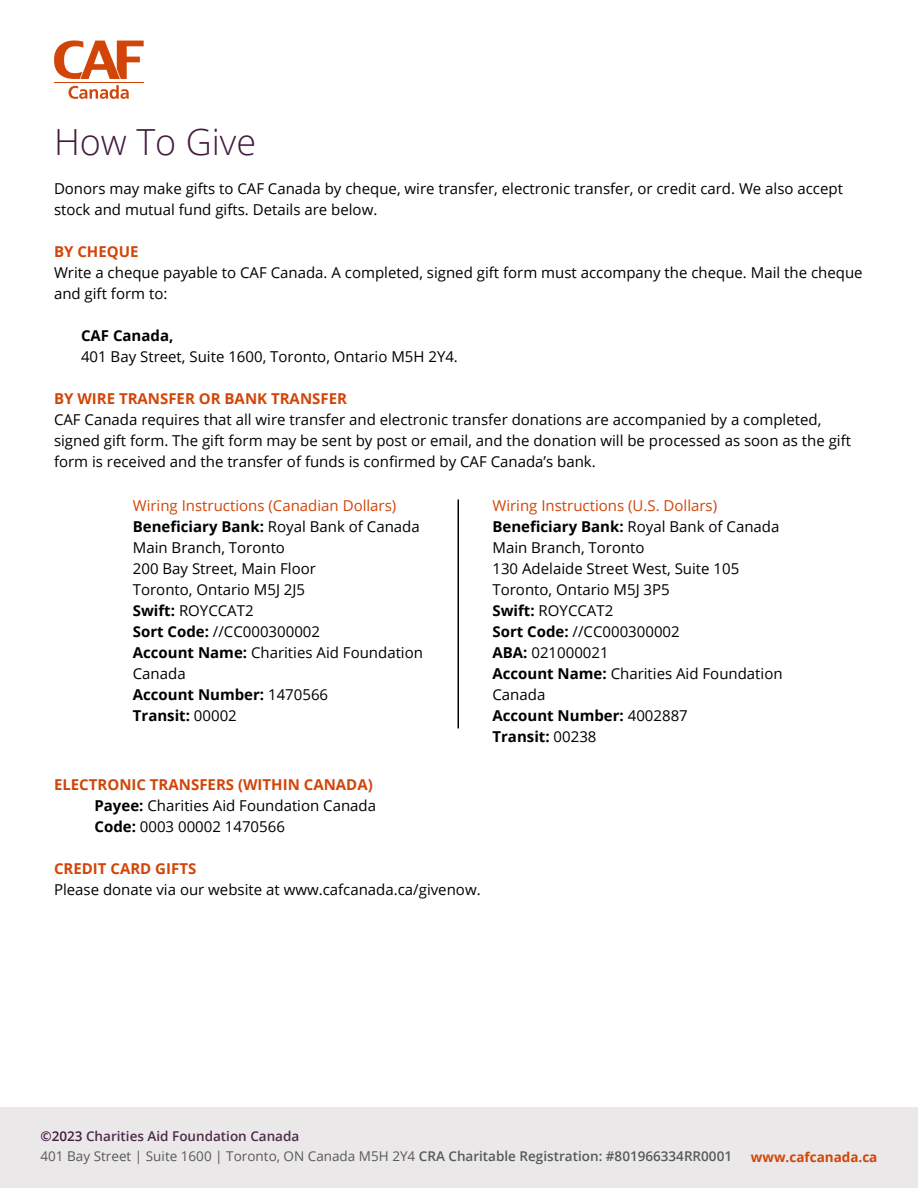
<style>
.page{position:relative;width:918px;height:1188px;background:#fff}
.page>*{position:absolute;margin:0;border:0;box-sizing:border-box;transform-origin:0 0}
.t1{font:300 36px "Open Sans";color:#421c3e}
.t2{font:15px/21px "Open Sans";color:#000}
.t3{font:700 15px "Open Sans";color:#d24508}
.t4{font:700 15px "Open Sans";color:#000}
.t5{font:13.5px/20.4px "Open Sans";color:#58595b}
.t6{font:700 13.5px "Open Sans";color:#d24508}
.s1{color:#d24508}
.s2{font-weight:700}
.s3{font-weight:700;color:#d24508}
.s4{font-weight:600;color:#421c3e}
.s5{font-weight:600;color:#4e2c49}
.s6{font-weight:600}
</style>
<div class="page">
<svg style="left:69px;top:85px;width:60px;height:14px"></svg>
<svg style="left:54px;top:41px;width:90px;height:38px"></svg>
<hr style="left:54px;top:82px;width:89px;height:1px;background:#d24508">
<div style="left:0;top:1107px;width:918px;height:81px;background:#ebe8ea"></div>
<hr style="left:458px;top:500px;width:1px;height:228px;background:#000">
<h1 class="t1" style="left:54px;top:117px;width:204px">How To Give</h1>
<p class="t2" style="left:54px;top:178px;width:791px">Donors may make gifts to CAF Canada by cheque, wire transfer, electronic transfer, or credit card. We also accept stock and mutual fund gifts. Details are below.</p>
<p class="t3" style="left:54px;top:241px;width:86px">BY CHEQUE</p>
<p class="t2" style="left:54px;top:262px;width:810px">Write a cheque payable to CAF Canada. A completed, signed gift form must accompany the cheque. Mail the cheque and gift form to:</p>
<p class="t4" style="left:81px;top:325px;width:94px">CAF Canada,</p>
<p class="t2" style="left:81px;top:346px;width:378px">401 Bay Street, Suite 1600, Toronto, Ontario M5H 2Y4.</p>
<p class="t3" style="left:54px;top:388px;width:294px">BY WIRE TRANSFER OR BANK TRANSFER</p>
<p class="t2" style="left:54px;top:409px;width:799px">CAF Canada requires that all wire transfer and electronic transfer donations are accompanied by a completed, signed gift form. The gift form may be sent by post or email, and the donation will be processed as soon as the gift form is received and the transfer of funds is confirmed by CAF Canada’s bank.</p>
<p class="t2" style="left:133px;top:495px;width:292px"><span class="s1">Wiring Instructions (Canadian Dollars)<br></span><span class="s2">Beneficiary Bank:</span> Royal Bank of Canada<br>Main Branch, Toronto<br>200 Bay Street, Main Floor<br>Toronto, Ontario M5J 2J5<br><span class="s2">Swift:</span> ROYCCAT2<br><span class="s2">Sort Code:</span> //CC000300002<br><span class="s2">Account Name:</span> Charities Aid Foundation<br>Canada<br><span class="s2">Account Number:</span> 1470566<br><span class="s2">Transit:</span> 00002</p>
<p class="t2" style="left:492px;top:495px;width:292px"><span class="s1">Wiring Instructions (U.S. Dollars)<br></span><span class="s2">Beneficiary Bank:</span> Royal Bank of Canada<br>Main Branch, Toronto<br>130 Adelaide Street West, Suite 105<br>Toronto, Ontario M5J 3P5<br><span class="s2">Swift:</span> ROYCCAT2<br><span class="s2">Sort Code:</span> //CC000300002<br><span class="s2">ABA:</span> 021000021<br><span class="s2">Account Name:</span> Charities Aid Foundation<br>Canada<br><span class="s2">Account Number:</span> 4002887<br><span class="s2">Transit:</span> 00238</p>
<p class="t2" style="left:95px;top:773px;width:283px;text-indent:-40px"><span class="s3">ELECTRONIC TRANSFERS (WITHIN CANADA)<br></span><span class="s2">Payee:</span> Charities Aid Foundation Canada<br><span class="s2">Code:</span> 0003 00002 1470566</p>
<p class="t3" style="left:54px;top:858px;width:144px">CREDIT CARD GIFTS</p>
<p class="t2" style="left:54px;top:878px;width:428px">Please donate via our website at www.cafcanada.ca/givenow.</p>
<p class="t5" style="left:40px;top:1125px;width:693px"><span class="s4">©2023</span> <span class="s5">Charities Aid Foundation Canada<br></span>401 Bay Street | Suite 1600 | Toronto, ON Canada M5H 2Y4 <span class="s6">CRA Charitable Registration: #801966334RR0001</span></p>
<p class="t6" style="left:751px;top:1147px;width:128px">www.cafcanada.ca</p>
</div>
